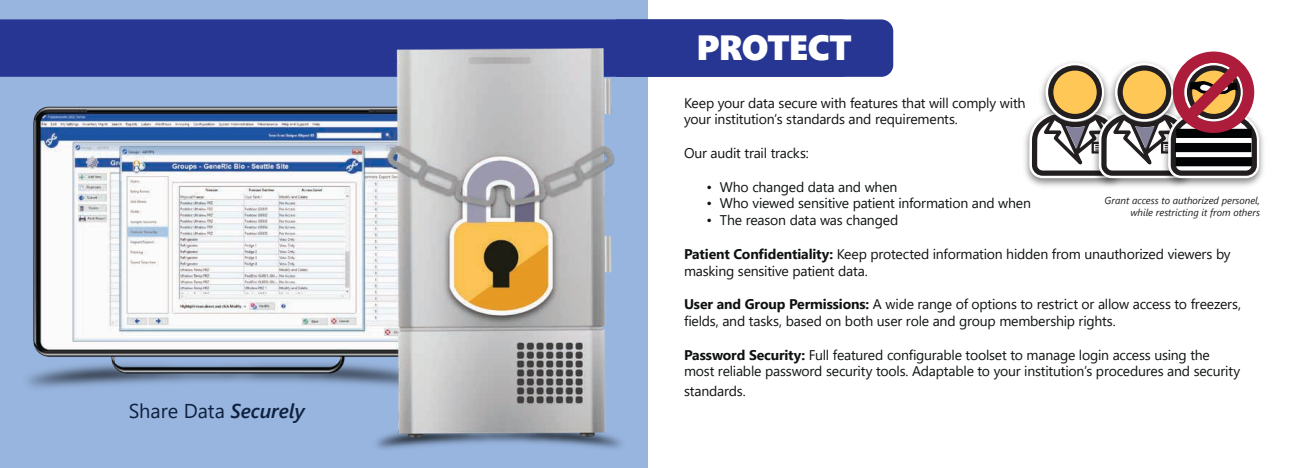
<style>
.page{position:relative;width:1296px;height:468px;background:#fff}
.page>*{position:absolute;margin:0;border:0;box-sizing:border-box;transform-origin:0 0}
.t1{font:35px "Segoe UI Black";letter-spacing:-.025em;color:#fff}
.t2{font:20px "Segoe UI";color:#0e203e}
.t3{font:14px/16.8px "Segoe UI";letter-spacing:-.015em;color:#0f1212}
.t4{font:italic 10px/12px "Segoe UI";color:#231f20;text-align:right}
.s1{font-weight:600;font-style:italic}
.s2{font-weight:700}
</style>
<div class="page">
<div style="left:0;top:0;width:648px;height:468px;background:#98b5df"></div>
<div style="left:0;top:19px;width:616px;height:58px;background:#273692"></div>
<img style="left:4px;top:48px;width:618px;height:401px">
<div style="left:616px;top:19px;width:277px;height:58px;background:#273692"></div>
<img style="left:1025px;top:130px;width:64px;height:57px">
<img style="left:1089px;top:179px;width:69px;height:8px">
<img style="left:1158px;top:130px;width:106px;height:57px">
<svg style="left:1028px;top:52px;width:232px;height:127px"></svg>
<h2 class="t2" style="left:129px;top:393px;width:178px">Share Data <span class="s1">Securely</span></h2>
<h1 class="t1" style="left:697px;top:23px;width:157px">PROTECT</h1>
<p class="t3" style="left:684px;top:93px;width:343px">Keep your data secure with features that will comply with your institution’s standards and requirements.</p>
<p class="t3" style="left:684px;top:143px;width:126px">Our audit trail tracks:</p>
<p class="t3" style="left:706px;top:177px;width:192px">• Who changed data and when</p>
<p class="t3" style="left:706px;top:194px;width:326px">• Who viewed sensitive patient information and when</p>
<p class="t3" style="left:706px;top:211px;width:193px">• The reason data was changed</p>
<p class="t3" style="left:684px;top:244px;width:548px"><span class="s2">Patient Confidentiality:</span> Keep protected information hidden from unauthorized viewers by masking sensitive patient data.</p>
<p class="t3" style="left:684px;top:295px;width:559px"><span class="s2">User and Group Permissions:</span> A wide range of options to restrict or allow access to freezers, fields, and tasks, based on both user role and group membership rights.</p>
<p class="t3" style="left:684px;top:345px;width:558px"><span class="s2">Password Security:</span> Full featured configurable toolset to manage login access using the most reliable password security tools. Adaptable to your institution’s procedures and security</p>
<p class="t3" style="left:684px;top:382px;width:63px">standards.</p>
<p class="t4" style="left:1105px;top:193px;width:157px">Grant access to authorized personel, while restricting it from others</p>
</div>
